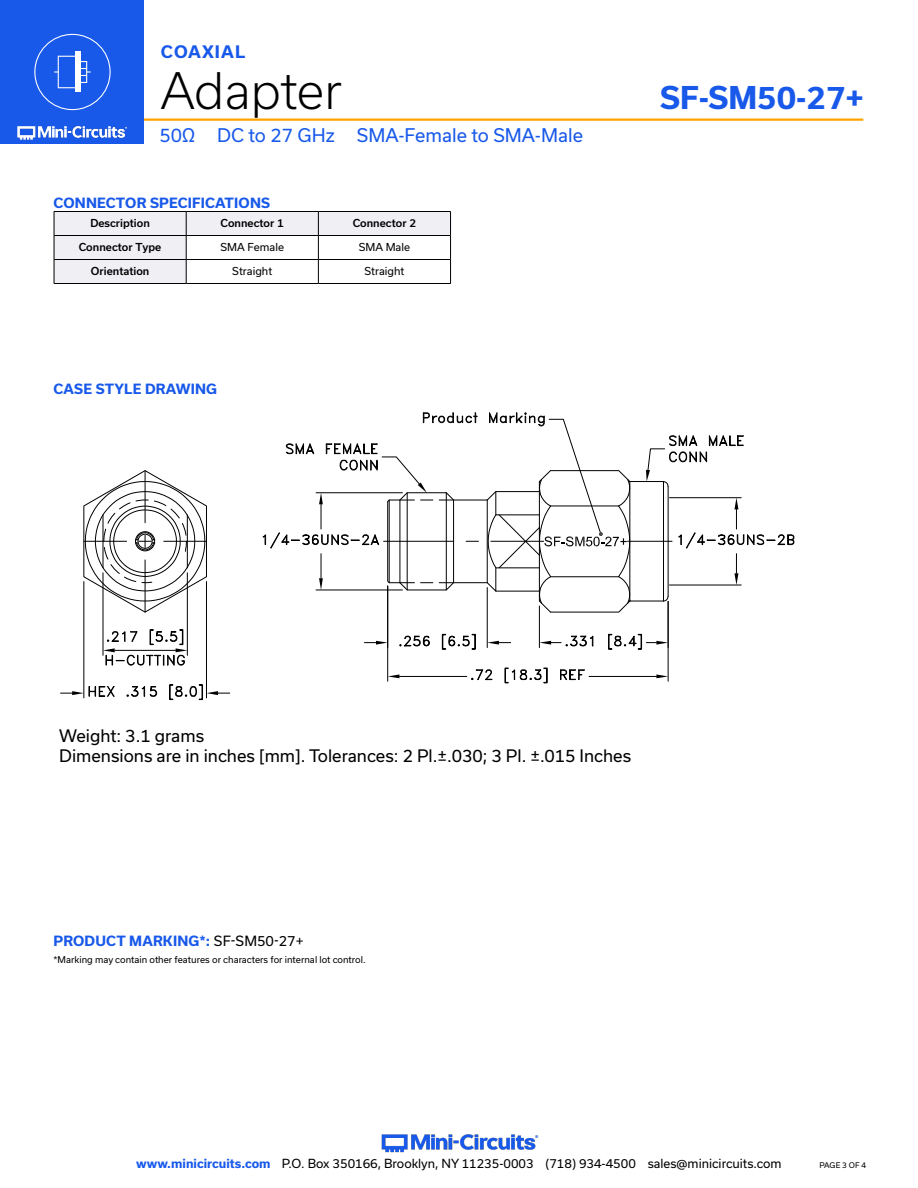
<style>
.page{position:relative;width:918px;height:1188px;background:#fff}
.page>*{position:absolute;margin:0;border:0;box-sizing:border-box;transform-origin:0 0}
.t1{font:300 48px "Usual";letter-spacing:-.005em;color:#000}
.t2{font:700 30px "Usual";color:#1859ea}
.t3{font:18px "Usual";color:#1859ea}
.t4{font:16.5px/19.8px "Usual";color:#000}
.t5{font:700 16.5px "Usual";letter-spacing:.065em;color:#1859ea}
.Blue_Headers{font:700 13.5px "Usual";letter-spacing:.015em;color:#1859ea}
.t6{font:12px "Usual";color:#000}
.Table_Header_Center{font:500 10.5px "Usual";color:#000}
.Table_Body_Center{font:10.5px "Usual";color:#000}
.Notes{font:9px "Usual";color:#000}
.t7{font:7.5px "Usual";color:#000}
.s1{font-weight:400;color:#000}
.s2{font-weight:700;color:#1859ea}
</style>
<div class="page">
<img style="left:381px;top:1134px;width:158px;height:19px">
<hr style="left:130px;top:118px;width:733px;height:3px;background:#ffa300">
<div style="left:0;top:0;width:144px;height:144px;background:#1859ea"></div>
<img style="left:17px;top:120px;width:128px;height:20px">
<div style="left:34px;top:34px;width:77px;height:76px;border:1px solid #fff;border-radius:50%"></div>
<div style="left:58px;top:56px;width:20px;height:32px;border:1px solid #fff"></div>
<div style="left:79px;top:61px;width:8px;height:22px;border:1px solid #fff"></div>
<div style="left:75px;top:52px;width:6px;height:40px;background:#fff"></div>
<svg style="left:81px;top:68px;width:10px;height:8px"></svg>
<hr style="left:54px;top:211px;width:132px;height:1px;background:#000">
<hr style="left:186px;top:211px;width:132px;height:1px;background:#000">
<hr style="left:318px;top:211px;width:133px;height:1px;background:#000">
<svg style="left:54px;top:212px;width:397px;height:72px"></svg>
<hr style="left:54px;top:259px;width:132px;height:1px;background:#000">
<hr style="left:668px;top:601px;width:1px;height:80px;background:#000">
<hr style="left:589px;top:676px;width:67px;height:1px;background:#000">
<svg style="left:656px;top:674px;width:12px;height:4px"></svg>
<svg style="left:541px;top:667px;width:7px;height:17px"></svg>
<svg style="left:560px;top:669px;width:25px;height:11px"></svg>
<hr style="left:669px;top:497px;width:72px;height:1px;background:#000">
<hr style="left:669px;top:585px;width:72px;height:1px;background:#000">
<svg style="left:678px;top:498px;width:117px;height:87px"></svg>
<svg style="left:83px;top:470px;width:124px;height:44px"></svg>
<hr style="left:668px;top:486px;width:1px;height:111px;background:#000">
<hr style="left:630px;top:601px;width:34px;height:1px;background:#000">
<svg style="left:663px;top:596px;width:6px;height:6px"></svg>
<hr style="left:663px;top:482px;width:1px;height:119px;background:#000">
<hr style="left:439px;top:500px;width:48px;height:1px;background:#000">
<hr style="left:630px;top:481px;width:34px;height:1px;background:#000">
<svg style="left:60px;top:514px;width:481px;height:185px"></svg>
<svg style="left:126px;top:684px;width:31px;height:13px"></svg>
<svg style="left:72px;top:685px;width:43px;height:12px"></svg>
<svg style="left:169px;top:684px;width:49px;height:16px"></svg>
<hr style="left:103px;top:573px;width:1px;height:82px;background:#000">
<hr style="left:187px;top:573px;width:1px;height:82px;background:#000">
<svg style="left:103px;top:629px;width:84px;height:37px"></svg>
<hr style="left:668px;top:601px;width:1px;height:47px;background:#000">
<hr style="left:539px;top:606px;width:1px;height:42px;background:#000">
<svg style="left:539px;top:634px;width:55px;height:13px"></svg>
<svg style="left:608px;top:634px;width:60px;height:16px"></svg>
<svg style="left:423px;top:412px;width:55px;height:11px"></svg>
<svg style="left:646px;top:435px;width:98px;height:52px"></svg>
<svg style="left:262px;top:443px;width:193px;height:148px"></svg>
<hr style="left:602px;top:541px;width:70px;height:1px;background:#000">
<svg style="left:466px;top:541px;width:12px;height:1px"></svg>
<hr style="left:384px;top:541px;width:70px;height:1px;background:#000">
<svg style="left:486px;top:412px;width:145px;height:201px"></svg>
<h3 class="t5" style="left:161px;top:42px;width:86px">COAXIAL</h3>
<h1 class="t1" style="left:161px;top:63px;width:183px">Adapter</h1>
<h3 class="t3" style="left:159px;top:125px;width:425px">50Ω DC to 27 GHz SMA-Female to SMA-Male</h3>
<p class="Blue_Headers" style="left:54px;top:195px;width:218px">CONNECTOR SPECIFICATIONS</p>
<p class="Table_Header_Center" style="left:90px;top:217px;width:61px">Description</p>
<p class="Table_Header_Center" style="left:221px;top:217px;width:65px">Connector 1</p>
<p class="Table_Header_Center" style="left:353px;top:217px;width:65px">Connector 2</p>
<p class="Table_Header_Center" style="left:79px;top:241px;width:84px">Connector Type</p>
<p class="Table_Body_Center" style="left:221px;top:241px;width:65px">SMA Female</p>
<p class="Table_Body_Center" style="left:359px;top:241px;width:53px">SMA Male</p>
<p class="Table_Header_Center" style="left:91px;top:265px;width:60px">Orientation</p>
<p class="Table_Body_Center" style="left:232px;top:265px;width:42px">Straight</p>
<p class="Table_Body_Center" style="left:364px;top:265px;width:42px">Straight</p>
<p class="Blue_Headers" style="left:54px;top:381px;width:165px">CASE STYLE DRAWING</p>
<h2 class="t2" style="left:660px;top:80px;width:205px">SF-SM50-27+</h2>
<p class="t4" style="left:59px;top:726px;width:574px">Weight: 3.1 grams<br>Dimensions are in inches [mm]. Tolerances: 2 Pl.±.030; 3 Pl. ±.015 Inches</p>
<p class="Blue_Headers" style="left:54px;top:933px;width:252px">PRODUCT MARKING*: <span class="s1">SF-SM50-27+</span></p>
<p class="Notes" style="left:54px;top:955px;width:314px">*Marking may contain other features or characters for internal lot control.</p>
<p class="t6" style="left:136px;top:1157px;width:647px"><span class="s2">www.minicircuits.com</span> P.O. Box 350166, Brooklyn, NY 11235-0003 (718) 934-4500 sales@minicircuits.com</p>
<p class="t7" style="left:819px;top:1161px;width:48px">PAGE 3 OF 4</p>
</div>
